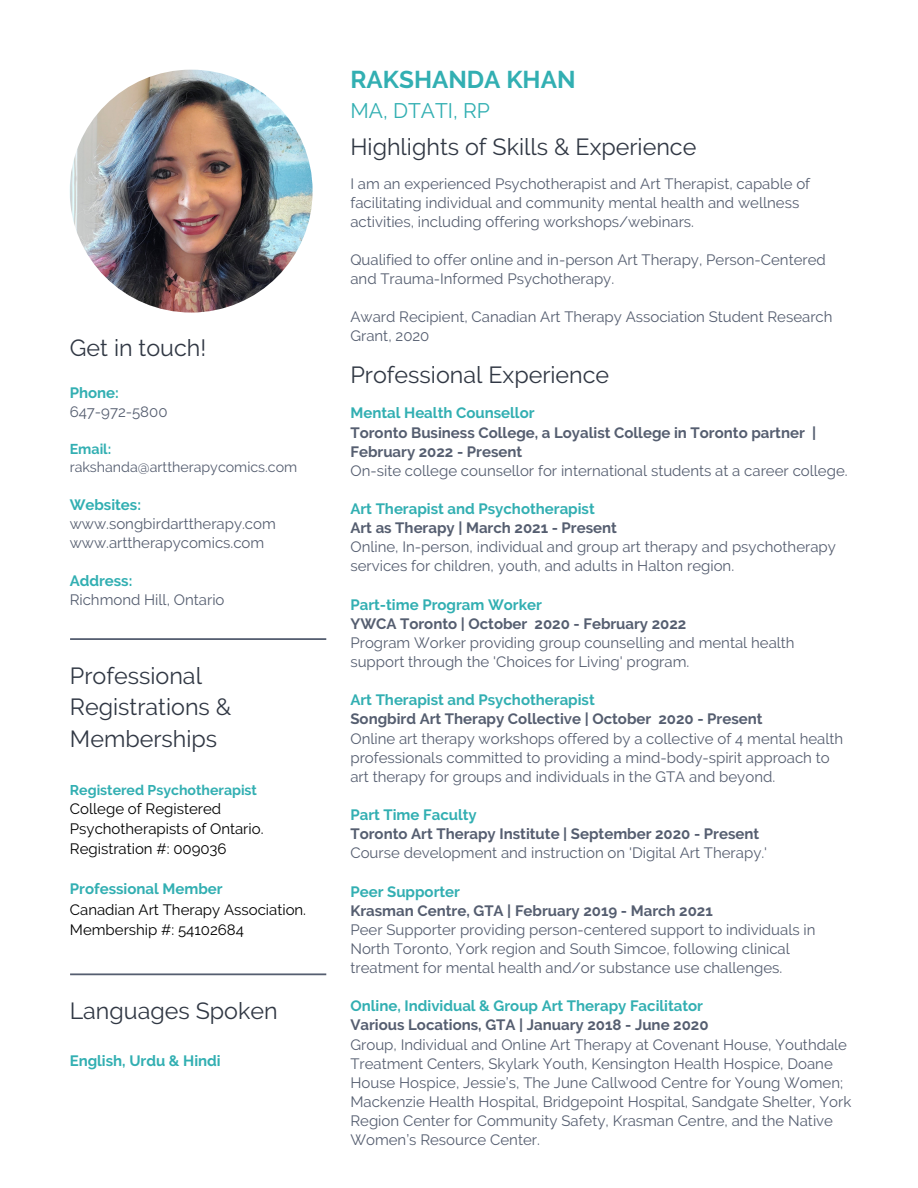
<style>
.page{position:relative;width:918px;height:1188px;background:#fff}
.page>*{position:absolute;margin:0;border:0;box-sizing:border-box;transform-origin:0 0}
.t1{font:700 24.3px "Raleway";color:#32afb2}
.t2{font:23.25px/31.8px "Raleway";color:#313844}
.t3{font:21px "Raleway";color:#32afb2}
.t4{font:15px/19.2px "Raleway";color:#555e70}
.t5{font:700 15px/19.2px "Raleway";color:#555e70}
.t6{font:700 15px "Raleway";color:#32afb2}
.t7{font:15px/20.1px "Raleway";color:#000}
.t8{font:14.25px "Raleway";color:#555e70}
.t9{font:700 14.25px "Raleway";color:#32afb2}
.t10{font:700 14.1px "Raleway";color:#32afb2}
</style>
<div class="page">
<svg style="left:70px;top:638px;width:256px;height:2px"></svg>
<img style="left:70px;top:70px;width:243px;height:243px;border-radius:50%">
<svg style="left:70px;top:973px;width:256px;height:2px"></svg>
<p class="t2" style="left:70px;top:332px;width:138px">Get in touch!</p>
<p class="t6" style="left:70px;top:384px;width:51px">Phone:</p>
<p class="t4" style="left:70px;top:402px;width:99px">647-972-5800</p>
<p class="t9" style="left:70px;top:441px;width:43px">Email:</p>
<p class="t8" style="left:70px;top:459px;width:229px">rakshanda@arttherapycomics.com</p>
<p class="t6" style="left:70px;top:496px;width:73px">Websites:</p>
<p class="t4" style="left:70px;top:514px;width:208px">www.songbirdarttherapy.com</p>
<p class="t4" style="left:70px;top:533px;width:196px">www.arttherapycomics.com</p>
<p class="t6" style="left:70px;top:572px;width:64px">Address:</p>
<p class="t4" style="left:70px;top:590px;width:156px">Richmond Hill, Ontario</p>
<p class="t2" style="left:70px;top:659px;width:163px">Professional<br>Registrations &amp;<br>Memberships</p>
<p class="t10" style="left:70px;top:782px;width:189px">Registered Psychotherapist</p>
<p class="t7" style="left:70px;top:799px;width:195px">College of Registered<br>Psychotherapists of Ontario.</p>
<p class="t7" style="left:70px;top:839px;width:158px">Registration #: 009036</p>
<p class="t6" style="left:70px;top:880px;width:154px">Professional Member</p>
<p class="t7" style="left:70px;top:899px;width:238px">Canadian Art Therapy Association.</p>
<p class="t7" style="left:70px;top:919px;width:176px">Membership #: 54102684</p>
<p class="t2" style="left:70px;top:995px;width:210px">Languages Spoken</p>
<p class="t6" style="left:70px;top:1052px;width:153px">English, Urdu &amp; Hindi</p>
<p class="t1" style="left:350px;top:65px;width:227px">RAKSHANDA KHAN</p>
<p class="t3" style="left:350px;top:98px;width:141px">MA, DTATI, RP</p>
<p class="t2" style="left:350px;top:131px;width:347px">Highlights of Skills &amp; Experience</p>
<p class="t4" style="left:350px;top:174px;width:461px">I am an experienced Psychotherapist and Art Therapist, capable of facilitating individual and community mental health and wellness activities, including offering workshops/webinars.</p>
<p class="t4" style="left:350px;top:250px;width:477px">Qualified to offer online and in-person Art Therapy, Person-Centered and Trauma-Informed Psychotherapy.</p>
<p class="t4" style="left:350px;top:307px;width:484px">Award Recipient, Canadian Art Therapy Association Student Research<br>Grant, 2020</p>
<p class="t2" style="left:350px;top:359px;width:260px">Professional Experience</p>
<p class="t6" style="left:350px;top:404px;width:186px">Mental Health Counsellor</p>
<p class="t5" style="left:350px;top:423px;width:467px">Toronto Business College, a Loyalist College in Toronto partner |<br>February 2022 - Present</p>
<p class="t4" style="left:350px;top:461px;width:499px">On-site college counsellor for international students at a career college.</p>
<p class="t6" style="left:350px;top:500px;width:246px">Art Therapist and Psychotherapist</p>
<p class="t5" style="left:350px;top:518px;width:268px">Art as Therapy | March 2021 - Present</p>
<p class="t4" style="left:350px;top:537px;width:487px">Online, In-person, individual and group art therapy and psychotherapy services for children, youth, and adults in Halton region.</p>
<p class="t6" style="left:350px;top:596px;width:193px">Part-time Program Worker</p>
<p class="t5" style="left:350px;top:614px;width:337px">YWCA Toronto | October 2020 - February 2022</p>
<p class="t4" style="left:350px;top:633px;width:446px">Program Worker providing group counselling and mental health support through the 'Choices for Living' program.</p>
<p class="t6" style="left:350px;top:691px;width:246px">Art Therapist and Psychotherapist</p>
<p class="t5" style="left:350px;top:710px;width:414px">Songbird Art Therapy Collective | October 2020 - Present</p>
<p class="t4" style="left:350px;top:729px;width:494px">Online art therapy workshops offered by a collective of 4 mental health professionals committed to providing a mind-body-spirit approach to art therapy for groups and individuals in the GTA and beyond.</p>
<p class="t6" style="left:350px;top:806px;width:128px">Part Time Faculty</p>
<p class="t5" style="left:350px;top:824px;width:410px">Toronto Art Therapy Institute | September 2020 - Present</p>
<p class="t4" style="left:350px;top:843px;width:418px">Course development and instruction on 'Digital Art Therapy.'</p>
<p class="t6" style="left:350px;top:882px;width:111px">Peer Supporter</p>
<p class="t5" style="left:350px;top:901px;width:364px">Krasman Centre, GTA | February 2019 - March 2021</p>
<p class="t4" style="left:350px;top:920px;width:467px">Peer Supporter providing person-centered support to individuals in<br>North Toronto, York region and South Simcoe, following clinical treatment for mental health and/or substance use challenges.</p>
<p class="t6" style="left:350px;top:997px;width:354px">Online, Individual &amp; Group Art Therapy Facilitator</p>
<p class="t5" style="left:350px;top:1016px;width:360px">Various Locations, GTA | January 2018 - June 2020</p>
<p class="t4" style="left:350px;top:1035px;width:502px">Group, Individual and Online Art Therapy at Covenant House, Youthdale Treatment Centers, Skylark Youth, Kensington Health Hospice, Doane House Hospice, Jessie’s, The June Callwood Centre for Young Women; Mackenzie Health Hospital, Bridgepoint Hospital, Sandgate Shelter, York Region Center for Community Safety, Krasman Centre, and the Native Women’s Resource Center.</p>
</div>
